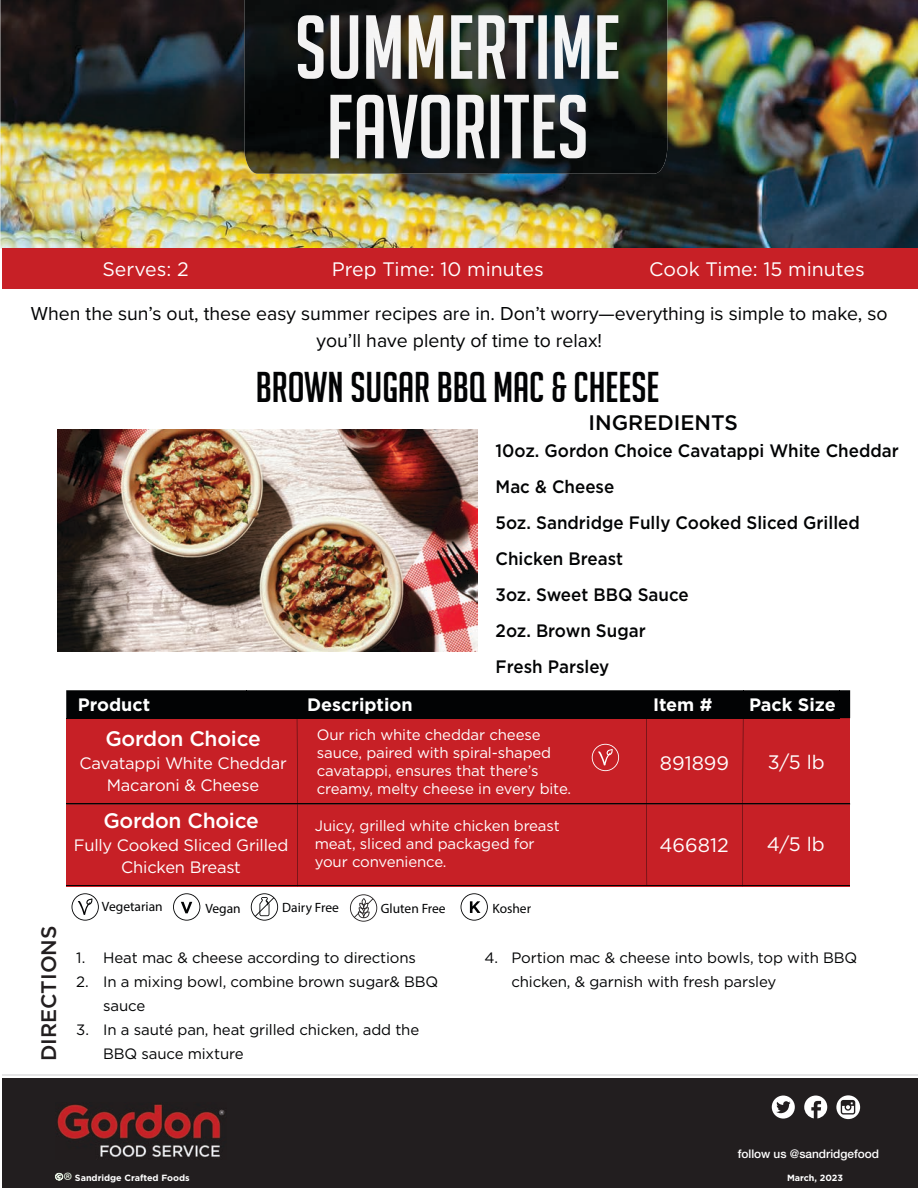
<style>
.page{position:relative;width:918px;height:1188px;background:#fff}
.page>*{position:absolute;margin:0;border:0;box-sizing:border-box;transform-origin:0 0}
.t1{font:42px "Big Noodle Titling";color:#020304}
.t2{font:22.5px "Myriad Pro";color:#e5f0e1}
.t3{font:500 21px "Gotham";letter-spacing:-.01em;color:#fff}
.t4{font:500 21px "Gotham";color:#020304}
.t5{font:500 21px "Gotham";color:#221e1f}
.t6{font:19.5px/27px "Proxima Nova";color:#020304;text-align:center}
.t7{font:19.5px "Gotham";color:#fff}
.t8{font:500 18px/36px "Gotham";color:#020304;scale:.94 1}
.t9{font:700 18px "Gotham";color:#fff}
.t10{font:16.5px/22.5px "Gotham";letter-spacing:-.01em;color:#fff;text-align:center}
.t11{font:15px/24px "Gotham";letter-spacing:-.01em;color:#020304}
.t12{font:15px/18px "Gotham";letter-spacing:-.01em;color:#fff}
.t13{font:13.5px "Myriad Pro";color:#020304}
.t14{font:500 11.85px "Helvetica Neue LT Std";color:#fff}
.t15{font:700 9px "Gotham";color:#fff}
.t16{font:7.2px "Koz Go Pr 6 N";color:#fff;scale:1.07 1}
</style>
<div class="page">
<img style="left:0;top:0;width:918px;height:249px">
<div style="left:2px;top:248px;width:916px;height:827px;background:#fff"></div>
<div style="left:2px;top:1078px;width:916px;height:110px;background:#221e1f"></div>
<svg style="left:772px;top:1096px;width:23px;height:23px"></svg>
<svg style="left:804px;top:1096px;width:23px;height:22px"></svg>
<svg style="left:836px;top:1095px;width:24px;height:24px"></svg>
<hr style="left:2px;top:1074px;width:916px;height:1px;background:#e5e5e6">
<div style="left:2px;top:249px;width:916px;height:40px;background:#c72026"></div>
<img style="left:244px;top:0;width:423px;height:174px">
<img style="left:57px;top:1104px;width:168px;height:53px">
<img style="left:298px;top:15px;width:320px;height:64px">
<img style="left:330px;top:95px;width:256px;height:63px">
<svg style="left:55px;top:1173px;width:8px;height:7px"></svg>
<img style="left:58px;top:430px;width:420px;height:221px">
<div style="left:66px;top:718px;width:784px;height:86px;background:#c72026"></div>
<hr style="left:66px;top:718px;width:181px;height:1px;background:#020304">
<hr style="left:247px;top:718px;width:496px;height:1px;background:#020304">
<hr style="left:743px;top:718px;width:96px;height:1px;background:#020304">
<hr style="left:66px;top:803px;width:784px;height:1px;background:#020304">
<svg style="left:72px;top:893px;width:27px;height:28px"></svg>
<svg style="left:173px;top:893px;width:27px;height:28px"></svg>
<svg style="left:461px;top:893px;width:27px;height:28px"></svg>
<svg style="left:251px;top:893px;width:27px;height:28px"></svg>
<div style="left:66px;top:690px;width:784px;height:28px;background:#020304"></div>
<hr style="left:646px;top:718px;width:1px;height:85px;background:#020304">
<hr style="left:743px;top:718px;width:1px;height:86px;background:#020304">
<hr style="left:297px;top:718px;width:1px;height:86px;background:#020304">
<svg style="left:350px;top:894px;width:27px;height:28px"></svg>
<div style="left:67px;top:801px;width:783px;height:85px;background:#c72026"></div>
<hr style="left:67px;top:886px;width:783px;height:1px;background:#020304">
<hr style="left:646px;top:801px;width:1px;height:85px;background:#020304">
<hr style="left:742px;top:801px;width:1px;height:85px;background:#020304">
<hr style="left:297px;top:801px;width:1px;height:85px;background:#020304">
<hr style="left:66px;top:804px;width:784px;height:1px;background:#020304">
<svg style="left:592px;top:744px;width:27px;height:27px"></svg>
<h3 class="t7" style="left:102px;top:256px;width:88px">Serves: 2</h3>
<h3 class="t7" style="left:332px;top:256px;width:214px">Prep Time: 10 minutes</h3>
<h3 class="t7" style="left:649px;top:256px;width:217px">Cook Time: 15 minutes</h3>
<h3 class="t6" style="left:31px;top:299px;width:858px">When the sun’s out, these easy summer recipes are in. Don’t worry—everything is simple to make, so you’ll have plenty of time to relax!</h3>
<h1 class="t1" style="left:256px;top:364px;width:405px">BROWN SUGAR BBQ MAC &amp; CHEESE</h1>
<h3 class="t4" style="left:588px;top:409px;width:151px">INGREDIENTS</h3>
<p class="t8" style="left:496px;top:433px;width:430px">10oz. Gordon Choice Cavatappi White Cheddar<br>Mac &amp; Cheese<br>5oz. Sandridge Fully Cooked Sliced Grilled<br>Chicken Breast<br>3oz. Sweet BBQ Sauce<br>2oz. Brown Sugar<br>Fresh Parsley</p>
<p class="t9" style="left:78px;top:692px;width:74px">Product</p>
<p class="t9" style="left:307px;top:693px;width:107px">Description</p>
<p class="t9" style="left:749px;top:693px;width:88px">Pack Size</p>
<p class="t9" style="left:653px;top:693px;width:61px">Item #</p>
<h3 class="t5" style="left:35px;top:1061px;width:137px;rotate:-90deg">DIRECTIONS</h3>
<h3 class="t3" style="left:105px;top:725px;width:157px">Gordon Choice</h3>
<p class="t10" style="left:79px;top:751px;width:209px">Cavatappi White Cheddar<br>Macaroni &amp; Cheese</p>
<h3 class="t3" style="left:103px;top:807px;width:157px">Gordon Choice</h3>
<p class="t10" style="left:74px;top:834px;width:216px">Fully Cooked Sliced Grilled<br>Chicken Breast</p>
<p class="t12" style="left:317px;top:725px;width:256px">Our rich white cheddar cheese sauce, paired with spiral-shaped cavatappi, ensures that there’s creamy, melty cheese in every bite.</p>
<p class="t12" style="left:315px;top:816px;width:246px">Juicy, grilled white chicken breast meat, sliced and packaged for your convenience.</p>
<p class="t13" style="left:102px;top:898px;width:62px">Vegetarian</p>
<p class="t13" style="left:205px;top:900px;width:37px">Vegan</p>
<p class="t13" style="left:282px;top:900px;width:58px">Dairy Free</p>
<p class="t13" style="left:381px;top:900px;width:66px">Gluten Free</p>
<p class="t13" style="left:492px;top:900px;width:40px">Kosher</p>
<h3 class="t7" style="left:660px;top:751px;width:71px">891899</h3>
<h3 class="t7" style="left:768px;top:750px;width:59px">3/5 lb</h3>
<h3 class="t7" style="left:659px;top:833px;width:71px">466812</h3>
<h3 class="t7" style="left:767px;top:832px;width:60px">4/5 lb</h3>
<p class="t11" style="left:76px;top:946px;width:341px">1. Heat mac &amp; cheese according to directions</p>
<p class="t11" style="left:103px;top:970px;width:337px;text-indent:-27px">2. In a mixing bowl, combine brown sugar&amp; BBQ sauce</p>
<p class="t11" style="left:103px;top:1018px;width:317px;text-indent:-27px">3. In a sauté pan, heat grilled chicken, add the<br>BBQ sauce mixture</p>
<p class="t11" style="left:511px;top:946px;width:347px;text-indent:-27px">4. Portion mac &amp; cheese into bowls, top with BBQ chicken, &amp; garnish with fresh parsley</p>
<p class="t14" style="left:738px;top:1147px;width:143px">follow us @sandridgefood</p>
<h2 class="t2" style="left:63px;top:1166px;width:11px">®</h2>
<p class="t16" style="left:55px;top:1173px;width:9px">ⓒ</p>
<p class="t15" style="left:75px;top:1172px;width:116px">Sandridge Crafted Foods</p>
<p class="t15" style="left:787px;top:1172px;width:58px">March, 2023</p>
</div>
